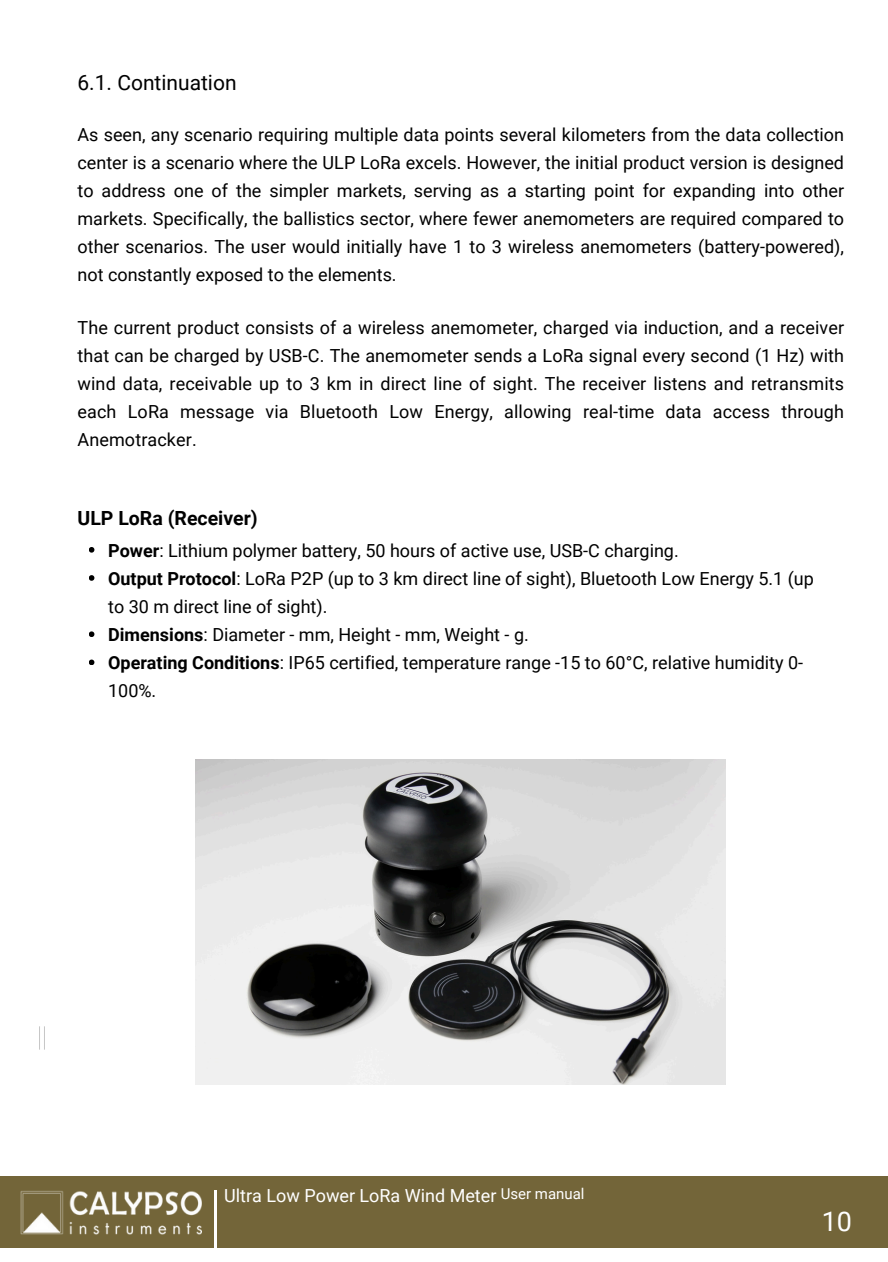
<style>
.page{position:relative;width:888px;height:1262px;background:#fff}
.page>*{position:absolute;margin:0;border:0;box-sizing:border-box;transform-origin:0 0}
.t1{font:27px "Roboto";color:#fff}
.t2{font:21px "Roboto";color:#000}
.t3{font:700 19.5px "Roboto";color:#000}
.t4{font:18px/28.2px "Roboto";color:#000;text-align:justify}
.t5{font:18px "Roboto";color:#fff}
.t6{font:15px "Roboto";color:#fff}
.s1{font-weight:700}
</style>
<div class="page">
<img style="left:39px;top:1026px;width:6px;height:23px">
<div style="left:1px;top:1176px;width:887px;height:70px;background:#736539"></div>
<hr style="left:214px;top:1189px;width:2px;height:72px;background:#fff">
<img style="left:21px;top:1190px;width:181px;height:44px">
<svg style="left:89px;top:547px;width:5px;height:5px"></svg>
<svg style="left:89px;top:575px;width:5px;height:5px"></svg>
<svg style="left:89px;top:631px;width:5px;height:6px"></svg>
<svg style="left:89px;top:659px;width:5px;height:6px"></svg>
<img style="left:196px;top:759px;width:530px;height:325px">
<h2 class="t2" style="left:78px;top:70px;width:161px">6.1. Continuation</h2>
<h3 class="t4" style="left:78px;top:120px;width:768px">As seen, any scenario requiring multiple data points several kilometers from the data collection center is a scenario where the ULP LoRa excels. However, the initial product version is designed to address one of the simpler markets, serving as a starting point for expanding into other markets. Specifically, the ballistics sector, where fewer anemometers are required compared to other scenarios. The user would initially have 1 to 3 wireless anemometers (battery-powered), not constantly exposed to the elements.</h3>
<h1 class="t4" style="left:78px;top:313px;width:768px">The current product consists of a wireless anemometer, charged via induction, and a receiver that can be charged by USB-C. The anemometer sends a LoRa signal every second (1 Hz) with wind data, receivable up to 3 km in direct line of sight. The receiver listens and retransmits each LoRa message via Bluetooth Low Energy, allowing real-time data access through Anemotracker.</h1>
<p class="t3" style="left:78px;top:507px;width:182px">ULP LoRa (Receiver)</p>
<h3 class="t4" style="left:108px;top:536px;width:707px;text-align:left"><span class="s1">Power</span>: Lithium polymer battery, 50 hours of active use, USB-C charging.<br><span class="s1">Output Protocol</span>: LoRa P2P (up to 3 km direct line of sight), Bluetooth Low Energy 5.1 (up to 30 m direct line of sight).<br><span class="s1">Dimensions</span>: Diameter - mm, Height - mm, Weight - g.<br><span class="s1">Operating Conditions</span>: IP65 certified, temperature range -15 to 60°C, relative humidity 0- 100%.</h3>
<p class="t6" style="left:501px;top:1184px;width:85px">User manual</p>
<h3 class="t5" style="left:224px;top:1184px;width:274px">Ultra Low Power LoRa Wind Meter</h3>
<p class="t1" style="left:821px;top:1205px;width:32px">10</p>
</div>
